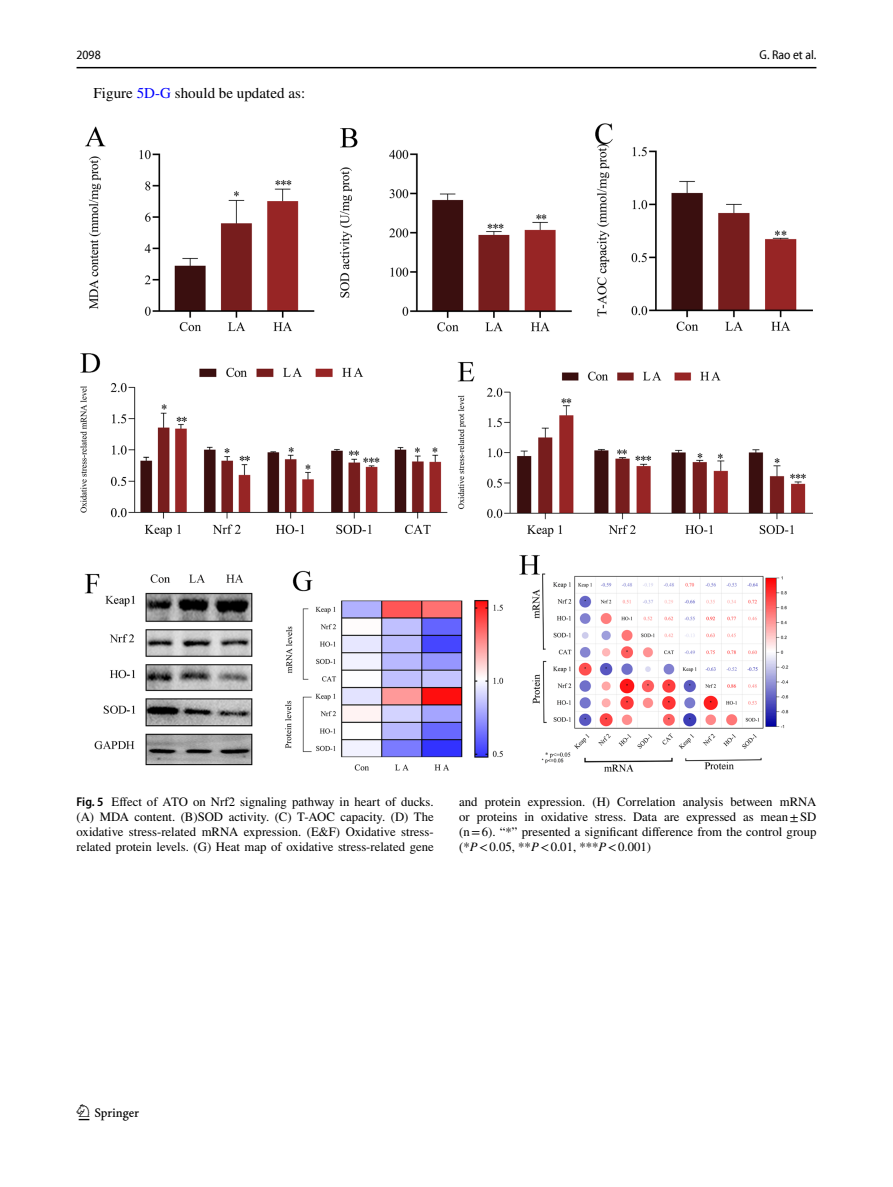
<style>
.page{position:relative;width:893px;height:1187px;background:#fff}
.page>*{position:absolute;margin:0;border:0;box-sizing:border-box;transform-origin:0 0}
.t1{font:22.5px "Springnew Regular 2";color:#000}
.t2{font:15px "STIX";letter-spacing:.005em;color:#000}
.t3{font:12.75px/15px "STIX";color:#000;text-align:justify}
.t4{font:semi-condensed 12.75px "Myriad Pro Unic";color:#000}
.s1{color:#00f}
.s2{font-family:"Myriad Pro";font-weight:600;font-stretch:semi-condensed}
.s3{font-style:italic}
</style>
<div class="page">
<hr style="left:77px;top:67px;width:739px;height:1px;background:#000">
<img style="left:81px;top:124px;width:731px;height:647px">
<p class="t4" style="left:77px;top:50px;width:26px">2098</p>
<p class="t4" style="left:760px;top:50px;width:58px">G. Rao et al.</p>
<p class="t2" style="left:94px;top:83px;width:213px">Figure <span class="s1">5D-G</span> should be updated as:</p>
<p class="t3" style="left:77px;top:795px;width:359px"><span class="s2">Fig. 5</span> Effect of ATO on Nrf2 signaling pathway in heart of ducks. (A) MDA content. (B)SOD activity. (C) T-AOC capacity. (D) The oxidative stress-related mRNA expression. (E&amp;F) Oxidative stress&shy;related protein levels. (G) Heat map of oxidative stress-related gene</p>
<p class="t3" style="left:459px;top:795px;width:359px">and protein expression. (H) Correlation analysis between mRNA or proteins in oxidative stress. Data are expressed as mean±SD (n=6). “*” presented a significant difference from the control group (*<span class="s3">P</span>&lt;0.05, **<span class="s3">P</span>&lt;0.01, ***<span class="s3">P</span>&lt;0.001)</p>
<h1 class="t1" style="left:79px;top:1104px;width:62px">1 3</h1>
</div>
